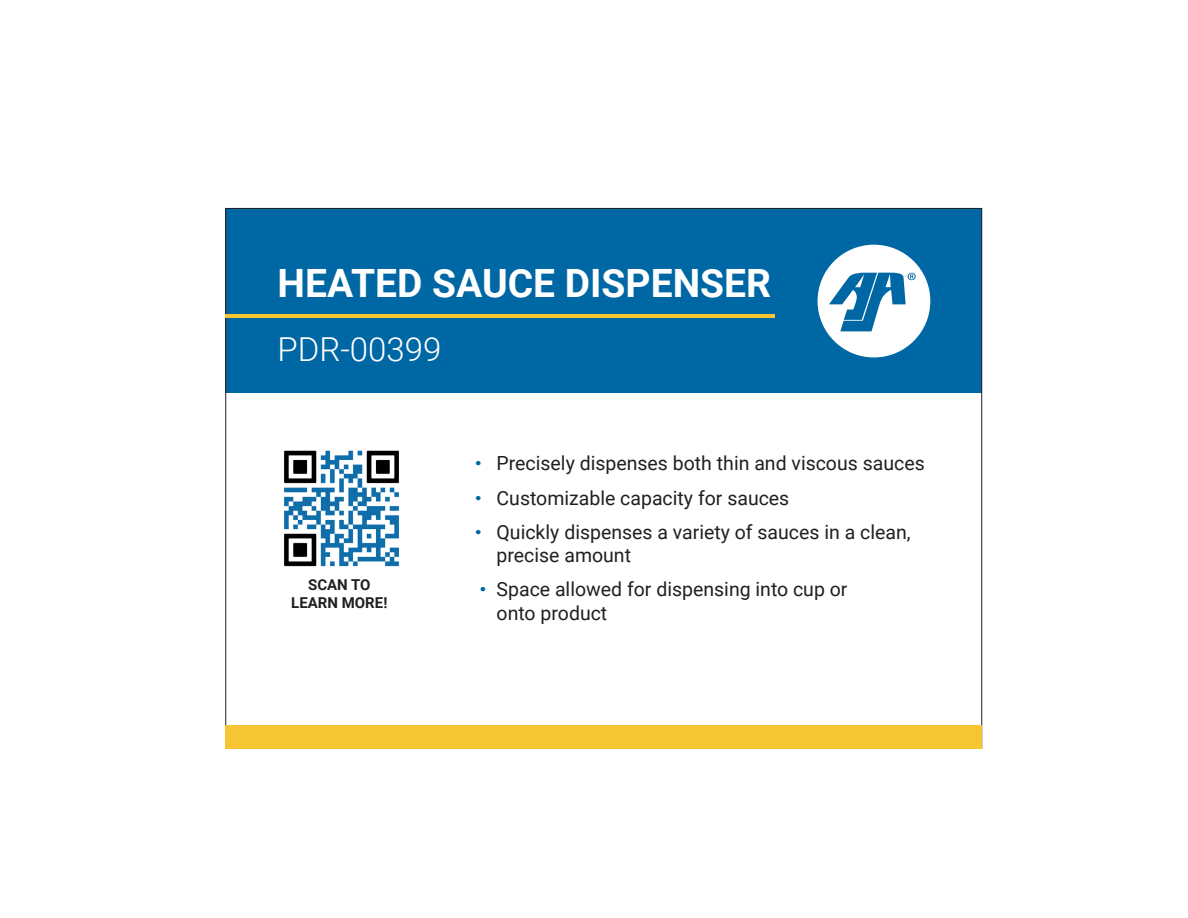
<style>
.page{position:relative;width:1188px;height:918px;background:#fff}
.page>*{position:absolute;margin:0;border:0;box-sizing:border-box;transform-origin:0 0}
.t1{font:700 39px "Roboto";color:#fff}
.t2{font:300 33px "Roboto";color:#fff}
.t3{font:19.5px "Roboto";color:#231f20}
.t4{font:700 15px "Roboto";color:#231f20}
.s1{font-weight:700;font-size:28.5px;color:#0067a5}
</style>
<div class="page">
<div style="left:226px;top:208px;width:756px;height:185px;background:#0067a5"></div>
<img style="left:284px;top:450px;width:115px;height:117px">
<svg style="left:818px;top:245px;width:112px;height:112px"></svg>
<hr style="left:226px;top:315px;width:549px;height:3px;background:#f5c632">
<div style="left:226px;top:725px;width:756px;height:24px;background:#f5c632"></div>
<p class="t1" style="left:278px;top:256px;width:495px">HEATED SAUCE DISPENSER</p>
<p class="t2" style="left:278px;top:326px;width:165px">PDR-00399</p>
<p class="t4" style="left:308px;top:574px;width:64px">SCAN TO</p>
<p class="t4" style="left:291px;top:592px;width:98px">LEARN MORE!</p>
<p class="t3" style="left:474px;top:450px;width:452px"><span class="s1">·</span> Precisely dispenses both thin and viscous sauces</p>
<p class="t3" style="left:474px;top:484px;width:317px"><span class="s1">·</span> Customizable capacity for sauces</p>
<p class="t3" style="left:474px;top:518px;width:438px"><span class="s1">·</span> Quickly dispenses a variety of sauces in a clean,</p>
<p class="t3" style="left:497px;top:542px;width:136px">precise amount</p>
<p class="t3" style="left:479px;top:576px;width:370px"><span class="s1">·</span> Space allowed for dispensing into cup or</p>
<p class="t3" style="left:497px;top:599px;width:112px">onto product</p>
</div>
